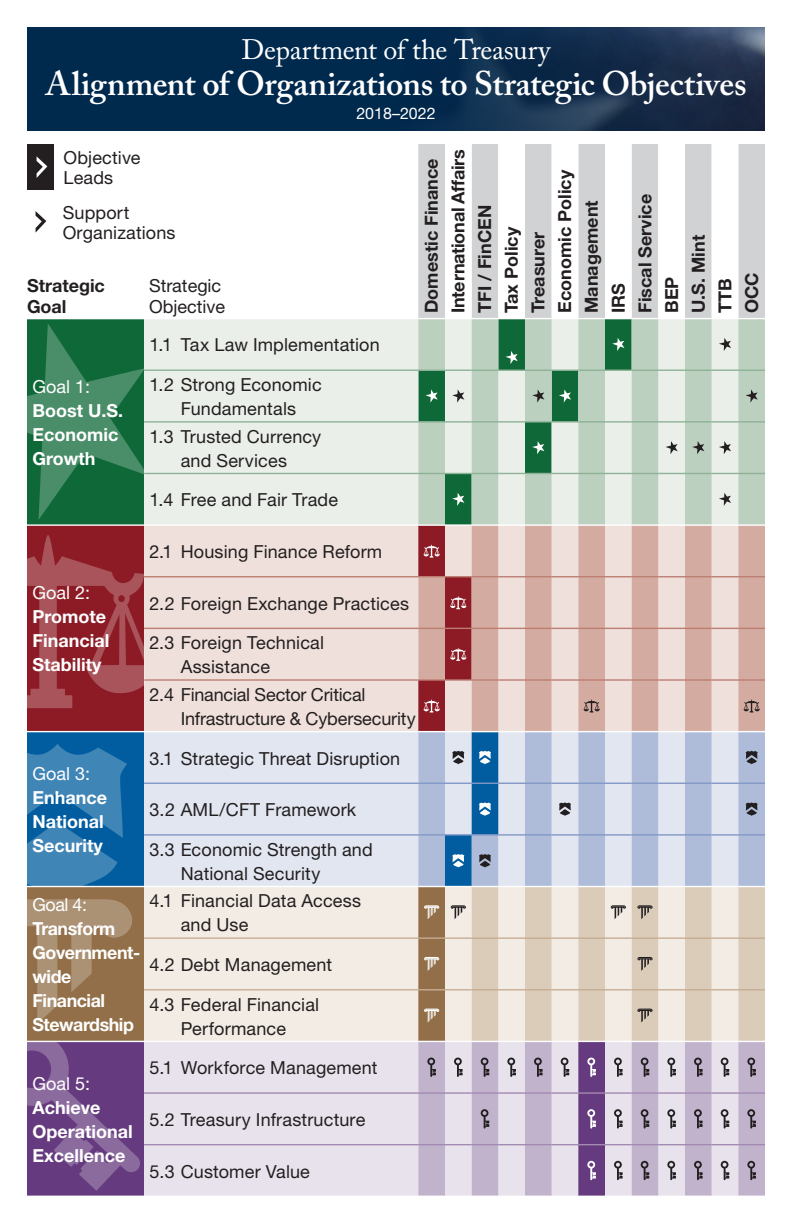
<style>
.page{position:relative;width:792px;height:1224px;background:#fff}
.page>*{position:absolute;margin:0;border:0;box-sizing:border-box;transform-origin:0 0}
.t1{font:600 34px "Adobe Caslon Pro";letter-spacing:-.01em;color:#fff}
.t2{font:28px "Adobe Caslon Pro";letter-spacing:-.01em;color:#fff}
.Table_Body{font:18px/24px "Helvetica Neue";letter-spacing:.01em;color:#231f20}
.Sidebar_Body{font:700 18px/20.8px "Helvetica Neue";color:#231f20}
.Sidebar_Body-2{font:700 18px/24px "Helvetica Neue";color:#fff}
.Table_Body-2{font:18px/24px "Helvetica Neue";letter-spacing:-.01em;color:#231f20}
.Sidebar_Body-3{font:700 18px/24px "Helvetica Neue";letter-spacing:-.025em;color:#fff}
.Sidebar_Body-4{font:18px/20.8px "Helvetica Neue";color:#231f20}
.t3{font:16px "Helvetica Neue";color:#fff}
.s1{font-weight:400}
</style>
<div class="page">
<div style="left:418px;top:144px;width:347px;height:174px;background:#d1d2d4"></div>
<svg style="left:445px;top:144px;width:293px;height:174px"></svg>
<div style="left:144px;top:319px;width:274px;height:205px;background:#eaefea"></div>
<svg style="left:418px;top:319px;width:347px;height:205px;background:#bbd1c1"></svg>
<div style="left:27px;top:525px;width:117px;height:207px;background:#8d1b25"></div>
<div style="left:144px;top:526px;width:274px;height:205px;background:#efe0db"></div>
<div style="left:27px;top:732px;width:117px;height:155px;background:#015d9f"></div>
<div style="left:144px;top:732px;width:274px;height:154px;background:#e1e6f1"></div>
<div style="left:27px;top:887px;width:117px;height:154px;background:#926f49"></div>
<div style="left:144px;top:887px;width:274px;height:154px;background:#f2ece4"></div>
<div style="left:27px;top:1041px;width:117px;height:155px;background:#663a7e"></div>
<div style="left:144px;top:1042px;width:274px;height:154px;background:#e7e2ec"></div>
<hr style="left:27px;top:1041px;width:117px;height:1px;background:#fff">
<hr style="left:27px;top:886px;width:117px;height:1px;background:#fff">
<hr style="left:27px;top:731px;width:117px;height:1px;background:#fff">
<hr style="left:27px;top:524px;width:117px;height:2px;background:#fff">
<hr style="left:144px;top:783px;width:274px;height:1px;background:#8298c6">
<hr style="left:144px;top:834px;width:274px;height:2px;background:#8298c6">
<hr style="left:144px;top:370px;width:274px;height:1px;background:#8db296">
<hr style="left:144px;top:421px;width:274px;height:2px;background:#8db296">
<hr style="left:418px;top:421px;width:27px;height:2px;background:#8db296">
<hr style="left:445px;top:421px;width:27px;height:2px;background:#8db296">
<hr style="left:472px;top:421px;width:26px;height:2px;background:#8db296">
<hr style="left:498px;top:421px;width:27px;height:2px;background:#8db296">
<hr style="left:525px;top:421px;width:27px;height:2px;background:#8db296">
<hr style="left:552px;top:421px;width:26px;height:2px;background:#8db296">
<hr style="left:578px;top:421px;width:27px;height:2px;background:#8db296">
<hr style="left:605px;top:421px;width:27px;height:2px;background:#8db296">
<hr style="left:632px;top:421px;width:26px;height:2px;background:#8db296">
<hr style="left:658px;top:421px;width:27px;height:2px;background:#8db296">
<hr style="left:712px;top:421px;width:26px;height:2px;background:#8db296">
<hr style="left:685px;top:421px;width:27px;height:2px;background:#8db296">
<svg style="left:418px;top:370px;width:347px;height:1px"></svg>
<hr style="left:738px;top:421px;width:27px;height:2px;background:#8db296">
<hr style="left:144px;top:473px;width:274px;height:1px;background:#8db296">
<svg style="left:418px;top:473px;width:347px;height:1px"></svg>
<hr style="left:144px;top:1092px;width:274px;height:2px;background:#a28ab2">
<hr style="left:144px;top:1144px;width:274px;height:1px;background:#a28ab2">
<hr style="left:144px;top:937px;width:274px;height:2px;background:#c7ad94">
<hr style="left:144px;top:989px;width:274px;height:1px;background:#c7ad94">
<hr style="left:144px;top:576px;width:274px;height:1px;background:#bc7e72">
<hr style="left:144px;top:628px;width:274px;height:1px;background:#bc7e72">
<hr style="left:144px;top:679px;width:274px;height:2px;background:#bc7e72">
<svg style="left:506px;top:351px;width:12px;height:13px"></svg>
<svg style="left:612px;top:338px;width:12px;height:13px"></svg>
<svg style="left:719px;top:338px;width:12px;height:13px"></svg>
<svg style="left:426px;top:389px;width:12px;height:14px"></svg>
<svg style="left:452px;top:389px;width:12px;height:14px"></svg>
<svg style="left:532px;top:389px;width:12px;height:14px"></svg>
<svg style="left:559px;top:389px;width:12px;height:14px"></svg>
<svg style="left:746px;top:389px;width:12px;height:14px"></svg>
<svg style="left:532px;top:441px;width:12px;height:13px"></svg>
<svg style="left:666px;top:441px;width:12px;height:13px"></svg>
<svg style="left:692px;top:441px;width:12px;height:13px"></svg>
<svg style="left:719px;top:441px;width:12px;height:13px"></svg>
<svg style="left:452px;top:493px;width:12px;height:13px"></svg>
<svg style="left:719px;top:493px;width:12px;height:13px"></svg>
<svg style="left:418px;top:525px;width:347px;height:671px;background:#cec1c7"></svg>
<div style="left:27px;top:27px;width:738px;height:104px;background:#00294e"></div>
<img style="left:446px;top:27px;width:319px;height:104px">
<svg style="left:27px;top:323px;width:118px;height:197px;background:#29784e"></svg>
<svg style="left:27px;top:535px;width:118px;height:173px"></svg>
<svg style="left:27px;top:744px;width:100px;height:142px"></svg>
<svg style="left:27px;top:899px;width:114px;height:292px"></svg>
<div style="left:28px;top:144px;width:26px;height:46px;background:#231f20"></div>
<svg style="left:37px;top:157px;width:10px;height:21px"></svg>
<svg style="left:36px;top:211px;width:10px;height:21px"></svg>
<p class="t2" style="left:242px;top:33px;width:310px">Department of the Treasury</p>
<p class="t1" style="left:45px;top:64px;width:703px">Alignment of Organizations to Strategic Objectives</p>
<p class="t3" style="left:356px;top:104px;width:81px">2018–2022</p>
<p class="Table_Body" style="left:64px;top:147px;width:79px;line-height:20.4px">Objective<br>Leads</p>
<p class="Table_Body" style="left:63px;top:202px;width:114px;line-height:20.4px">Support<br>Organizations</p>
<p class="Sidebar_Body" style="left:421px;top:313px;width:156px;rotate:-90deg">Domestic Finance</p>
<p class="Sidebar_Body" style="left:447px;top:313px;width:165px;rotate:-90deg">International Affairs</p>
<p class="Sidebar_Body" style="left:554px;top:313px;width:145px;rotate:-90deg">Economic Policy</p>
<p class="Sidebar_Body" style="left:634px;top:313px;width:120px;rotate:-90deg">Fiscal Service</p>
<p class="Sidebar_Body" style="left:581px;top:313px;width:114px;rotate:-90deg">Management</p>
<p class="Sidebar_Body" style="left:474px;top:313px;width:109px;rotate:-90deg">TFI / FinCEN</p>
<p class="Sidebar_Body" style="left:501px;top:313px;width:88px;rotate:-90deg">Tax Policy</p>
<p class="Sidebar_Body" style="left:527px;top:313px;width:83px;rotate:-90deg">Treasurer</p>
<p class="Sidebar_Body" style="left:687px;top:313px;width:80px;rotate:-90deg">U.S. Mint</p>
<p class="Sidebar_Body" style="left:714px;top:313px;width:36px;rotate:-90deg">TTB</p>
<p class="Sidebar_Body" style="left:741px;top:313px;width:42px;rotate:-90deg">OCC</p>
<p class="Sidebar_Body" style="left:661px;top:313px;width:38px;rotate:-90deg">BEP</p>
<p class="Sidebar_Body" style="left:27px;top:275px;width:79px">Strategic<br>Goal</p>
<p class="Sidebar_Body-4" style="left:149px;top:275px;width:78px">Strategic<br>Objective</p>
<p class="Sidebar_Body" style="left:607px;top:313px;width:31px;rotate:-90deg">IRS</p>
<p class="Sidebar_Body-2" style="left:33px;top:374px;width:92px"><span class="s1">Goal 1:<br></span>Boost U.S.<br>Economic<br>Growth</p>
<p class="Sidebar_Body-2" style="left:33px;top:581px;width:78px"><span class="s1">Goal 2:<br></span>Promote<br>Financial<br>Stability</p>
<p class="Sidebar_Body-2" style="left:33px;top:761px;width:76px"><span class="s1">Goal 3:<br></span>Enhance<br>National<br>Security</p>
<p class="Table_Body" style="left:150px;top:333px;width:232px">1.1 Tax Law Implementation</p>
<p class="Table_Body" style="left:150px;top:372px;width:174px;text-align:center">1.2 Strong Economic<br>Fundamentals</p>
<p class="Table_Body" style="left:150px;top:424px;width:173px;text-align:center">1.3 Trusted Currency and Services</p>
<p class="Table_Body" style="left:150px;top:488px;width:190px">1.4 Free and Fair Trade</p>
<p class="Table_Body" style="left:150px;top:539px;width:234px">2.1 Housing Finance Reform</p>
<p class="Table_Body" style="left:150px;top:591px;width:261px">2.2 Foreign Exchange Practices</p>
<p class="Table_Body" style="left:181px;top:631px;width:145px;text-indent:-31px">2.3 Foreign Technical<br>Assistance</p>
<p class="Table_Body-2" style="left:181px;top:682px;width:236px;text-indent:-31px">2.4 Financial Sector Critical<br>Infrastructure &amp; Cybersecurity</p>
<p class="Table_Body" style="left:150px;top:746px;width:252px">3.1 Strategic Threat Disruption</p>
<p class="Table_Body" style="left:150px;top:798px;width:208px">3.2 AML/CFT Framework</p>
<p class="Table_Body" style="left:181px;top:837px;width:194px;text-indent:-31px">3.3 Economic Strength and<br>National Security</p>
<p class="Sidebar_Body-3" style="left:33px;top:892px;width:109px"><span class="s1">Goal 4:<br></span>Transform<br>Government&shy;wide<br>Financial<br>Stewardship</p>
<p class="Table_Body" style="left:181px;top:889px;width:182px;text-indent:-31px">4.1 Financial Data Access and Use</p>
<p class="Table_Body" style="left:150px;top:952px;width:184px">4.2 Debt Management</p>
<p class="Table_Body" style="left:150px;top:992px;width:171px;text-align:center">4.3 Federal Financial<br>Performance</p>
<p class="Sidebar_Body-2" style="left:33px;top:1071px;width:102px"><span class="s1">Goal 5:<br></span>Achieve<br>Operational<br>Excellence</p>
<p class="Table_Body" style="left:150px;top:1056px;width:230px">5.1 Workforce Management</p>
<p class="Table_Body" style="left:150px;top:1107px;width:217px">5.2 Treasury Infrastructure</p>
<p class="Table_Body" style="left:150px;top:1159px;width:162px">5.3 Customer Value</p>
</div>
